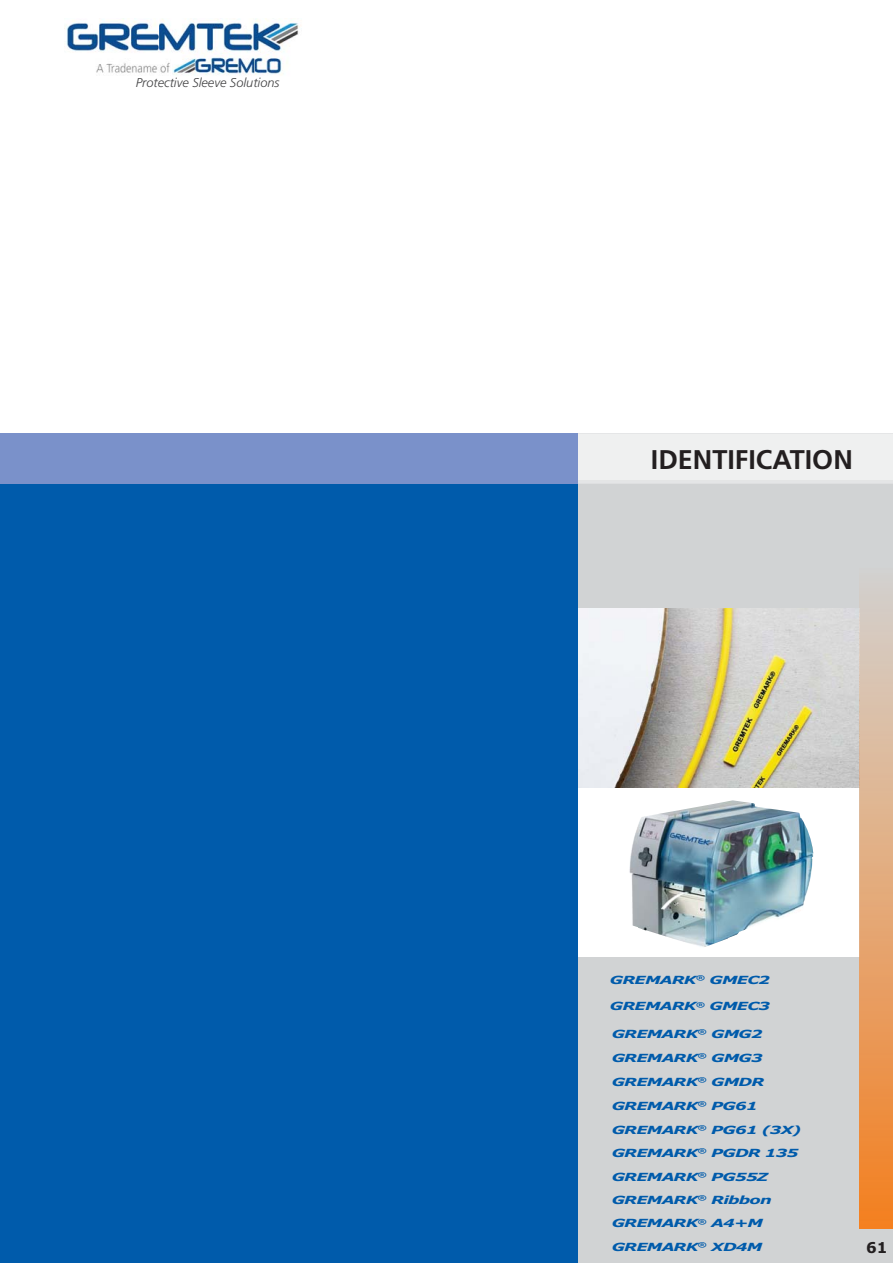
<style>
.page{position:relative;width:893px;height:1263px;background:#fff}
.page>*{position:absolute;margin:0;border:0;box-sizing:border-box;transform-origin:0 0}
.t1{font:700 27px "Frutiger 65";color:#231f20}
.t2{font:700 15px "Verdana";color:#231f20}
.t3{font:italic 300 12.75px "Frutiger 46";color:#434344}
.t4{font:italic 700 11.25px/23.7px "Verdana";letter-spacing:-.05em;color:#005bab;scale:1.47 1}
</style>
<div class="page">
<div style="left:0;top:434px;width:892px;height:174px;background:#d1d3d4"></div>
<div style="left:577px;top:957px;width:315px;height:306px;background:#d1d3d4"></div>
<img style="left:577px;top:608px;width:282px;height:180px">
<img style="left:629px;top:800px;width:184px;height:147px">
<div style="left:0;top:434px;width:577px;height:829px;background:#005bab"></div>
<svg style="left:859px;top:608px;width:33px;height:349px;background:#deb897"></svg>
<div style="left:859px;top:567px;width:33px;height:41px;background:#d3cfcb"></div>
<div style="left:859px;top:957px;width:33px;height:272px;background:linear-gradient(to bottom,#e6a26c,#f37f1f)"></div>
<svg style="left:577px;top:434px;width:315px;height:50px;background:#eceeee"></svg>
<div style="left:0;top:434px;width:577px;height:50px;background:#7a91ca"></div>
<img style="left:66px;top:18px;width:235px;height:57px">
<img style="left:92px;top:54px;width:79px;height:21px">
<p class="t3" style="left:136px;top:75px;width:145px">Protective Sleeve Solutions</p>
<h1 class="t1" style="left:650px;top:449px;width:203px">IDENTIFICATION</h1>
<p class="t4" style="left:610px;top:968px;width:110px">GREMARK<sup>®</sup> GMEC2</p>
<p class="t4" style="left:610px;top:995px;width:110px">GREMARK<sup>®</sup> GMEC3</p>
<p class="t4" style="left:611px;top:1022px;width:131px">GREMARK<sup>®</sup> GMG2<br>GREMARK<sup>®</sup> GMG3<br>GREMARK<sup>®</sup> GMDR<br>GREMARK<sup>®</sup> PG61<br>GREMARK<sup>®</sup> PG61 (3X)<br>GREMARK<sup>®</sup> PGDR 135<br>GREMARK<sup>®</sup> PG55Z<br>GREMARK<sup>®</sup> Ribbon<br>GREMARK<sup>®</sup> A4+M<br>GREMARK<sup>®</sup> XD4M</p>
<h2 class="t2" style="left:866px;top:1241px;width:23px">61</h2>
</div>
